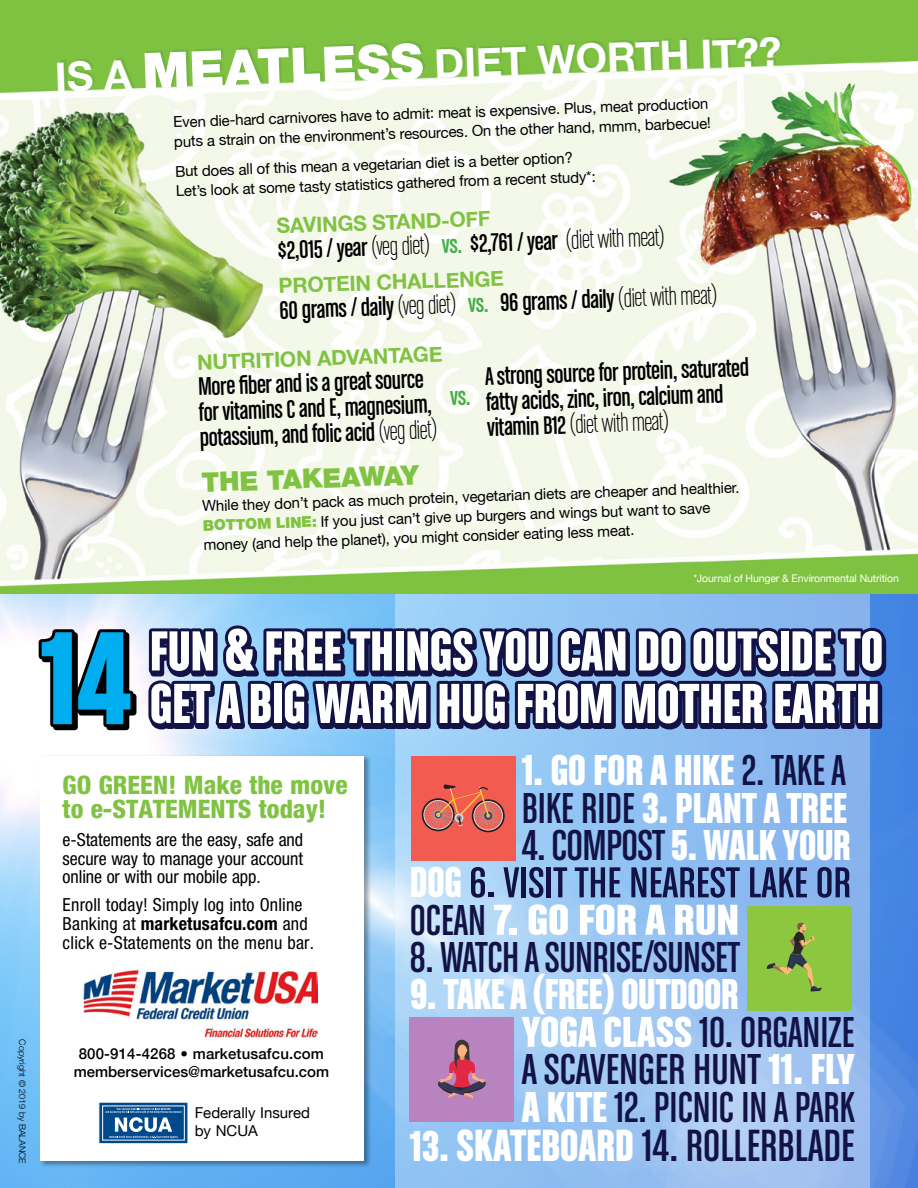
<style>
.page{position:relative;width:918px;height:1188px;background:#fff}
.page>*{position:absolute;margin:0;border:0;box-sizing:border-box;transform-origin:0 0}
.t1{font:141px "Chalet Comprime Hong Kong Sixty";color:#00aeef}
.t2{font:60px/52.5px "Chalet Comprime Hong Kong Sixty";color:#fff}
.t3{font:48px "Chalet Comprime Cologne Sixty";color:#121245}
.t4{font:46.05px/37.3px "Chalet Comprime Cologne Sixty";color:#121245;text-align:justify}
.t5{font:46.05px/37.3px "Chalet Comprime Hong Kong Sixty";letter-spacing:-.005em;color:#fff}
.t6{font:46.05px "Chalet Comprime Cologne Sixty";color:#121245;scale:1.1 1}
.t7{font:46.05px "Chalet Comprime Hong Kong Sixty";letter-spacing:-.005em;color:#fff;scale:1.22 1}
.t8{font:700 40.5px "Helvetica Neue";color:#fff}
.t9{font:27px/25.5px "Chalet Comprime Cologne Sixty";color:#000}
.t10{font:27px "Chalet Comprime Milan Sixty";color:#000}
.t11{font:900 27px "Helvetica Neue";color:#80c342}
.t12{font:800 condensed 25.5px/24px "Helvetica Neue";color:#80c342}
.t13{font:700 21px "Helvetica Neue";color:#80c342}
.t14{font:condensed 18px/18.8px "Helvetica Neue";letter-spacing:.01em;color:#000;text-align:justify}
.t15{font:15px/19.5px "Helvetica Neue";color:#000}
.t16{font:500 15px/18px "Helvetica Neue";color:#000;text-align:center}
.t17{font:10.5px "Helvetica Neue";letter-spacing:-.01em;color:#fff}
.t18{font:300 9px "Helvetica Neue";color:#000}
.s1{font-weight:900;font-size:49.5px}
.s2{font-family:"Chalet Comprime Cologne Sixty"}
.s3{font-family:"Chalet Comprime Cologne Sixty";color:#41ad49}
.s4{font-family:"Chalet Comprime Milan Sixty"}
.s5{color:#41ad49}
.s6{font-weight:900;color:#80c342}
.s7{font-weight:700}
.s8{font-family:"Chalet Comprime Cologne Sixty";color:#121245}
.s9{font-family:"Chalet Comprime Hong Kong Sixty";color:#fff}
.s10{font-family:"Chalet Comprime Hong Kong Sixty";font-size:46.05px;color:#fff}
</style>
<div class="page">
<img style="left:0;top:0;width:918px;height:594px">
<img style="left:0;top:594px;width:918px;height:594px">
<svg style="left:395px;top:594px;width:474px;height:594px;background:#9bc5f2"></svg>
<div style="left:39px;top:755px;width:333px;height:413px;background:#000;opacity:.35"></div>
<div style="left:40px;top:756px;width:324px;height:405px;background:#fff"></div>
<div style="left:409px;top:1017px;width:105px;height:105px;background:#b983bf"></div>
<svg style="left:438px;top:1039px;width:48px;height:60px"></svg>
<div style="left:747px;top:906px;width:105px;height:104px;background:#8dc63f"></div>
<svg style="left:767px;top:922px;width:55px;height:69px"></svg>
<div style="left:411px;top:756px;width:104px;height:104px;background:#f15b50"></div>
<svg style="left:422px;top:784px;width:83px;height:48px"></svg>
<svg style="left:36px;top:626px;width:103px;height:107px"></svg>
<svg style="left:145px;top:622px;width:744px;height:112px;background:#333f71"></svg>
<img style="left:84px;top:970px;width:234px;height:67px">
<div style="left:99px;top:1102px;width:89px;height:42px;background:#00498c;border:1px solid #fff"></div>
<svg style="left:102px;top:1105px;width:83px;height:36px"></svg>
<svg style="left:105px;top:1108px;width:77px;height:30px"></svg>
<svg style="left:450px;top:390px;width:20px;height:15px"></svg>
<h3 class="t8" style="left:54px;top:45px;width:728px;rotate:-2deg">IS A <span class="s1">MEATLESS</span> DIET WORTH IT??</h3>
<p class="t15" style="left:173px;top:113px;width:539px;rotate:-2deg">Even die-hard carnivores have to admit: meat is expensive. Plus, meat production puts a strain on the environment’s resources. On the other hand, mmm, barbecue!</p>
<p class="t15" style="left:175px;top:163px;width:422px;rotate:-2deg">But does all of this mean a vegetarian diet is a better option?<br>Let’s look at some tasty statistics gathered from a recent study*:</p>
<h3 class="t13" style="left:276px;top:209px;width:215px;rotate:-2deg">SAVINGS STAND-OFF</h3>
<h3 class="t10" style="left:277px;top:236px;width:389px;rotate:-2deg"><span class="s2">$2,015 / year</span> (veg diet) <span class="s3">vs.</span> <span class="s2">$2,761 / year</span> (diet with meat)</h3>
<h3 class="t13" style="left:278px;top:269px;width:227px;rotate:-2deg">PROTEIN CHALLENGE</h3>
<h3 class="t9" style="left:279px;top:297px;width:440px;rotate:-2deg">60 grams / daily <span class="s4">(veg diet)</span> <span class="s5">vs.</span> 96 grams / daily <span class="s4">(diet with meat)</span></h3>
<h3 class="t13" style="left:197px;top:346px;width:247px;rotate:-2deg">NUTRITION ADVANTAGE</h3>
<h3 class="t9" style="left:198px;top:374px;width:239px;rotate:-2deg">More fi ber and is a great source for vitamins C and E, magnesium, potassium, and folic acid <span class="s4">(veg diet)</span></h3>
<h3 class="t9" style="left:485px;top:363px;width:265px;rotate:-2deg">A strong source for protein, saturated fatty acids, zinc, iron, calcium and</h3>
<h3 class="t10" style="left:487px;top:413px;width:183px;rotate:-2deg"><span class="s2">vitamin B12</span> (diet with meat)</h3>
<h3 class="t11" style="left:201px;top:466px;width:219px;rotate:-2deg">THE TAKEAWAY</h3>
<p class="t15" style="left:202px;top:497px;width:539px;rotate:-2deg">While they don’t pack as much protein, vegetarian diets are cheaper and healthier.<br><span class="s6">BOTTOM LINE:</span> If you just can’t give up burgers and wings but want to save money (and help the planet), you might consider eating less meat.</p>
<p class="t17" style="left:693px;top:571px;width:207px">*Journal of Hunger &amp; Environmental Nutrition</p>
<p class="t18" style="left:30px;top:1039px;width:126px;rotate:90deg">Copyright © 2019 by BALANCE</p>
<h1 class="t1" style="left:41px;top:596px;width:92px">14</h1>
<h2 class="t2" style="left:150px;top:623px;width:735px">FUN &amp; FREE THINGS YOU CAN DO OUTSIDE TO<br>GET A BIG WARM HUG FROM MOTHER EARTH</h2>
<h3 class="t12" style="left:63px;top:773px;width:287px">GO GREEN! Make the move to e-STATEMENTS today!</h3>
<p class="t14" style="left:63px;top:830px;width:242px">e-Statements are the easy, safe and secure way to manage your account online or with our mobile app.</p>
<p class="t14" style="left:63px;top:895px;width:253px;text-align:left">Enroll today! Simply log into Online<br>Banking at <span class="s7">marketusafcu.com</span> and click e-Statements on the menu bar.</p>
<p class="t16" style="left:74px;top:1044px;width:257px">800-914-4268 • marketusafcu.com memberservices@marketusafcu.com</p>
<p class="t15" style="left:195px;top:1104px;width:117px;line-height:18px">Federally Insured by NCUA</p>
<h3 class="t5" style="left:522px;top:750px;width:327px">1. GO FOR A HIKE <span class="s8">2. TAKE A<br>BIKE RIDE</span> 3. PLANT A TREE</h3>
<h3 class="t5" style="left:522px;top:825px;width:331px"><span class="s8">4. COMPOST</span>5. WALK YOUR</h3>
<h3 class="t6" style="left:410px;top:857px;width:403px"><span class="s9">DOG</span> 6. VISIT THE NEAREST LAKE OR</h3>
<h3 class="t7" style="left:410px;top:893px;width:271px"><span class="s8">OCEAN</span> 7. GO FOR A RUN</h3>
<h3 class="t4" style="left:410px;top:938px;width:332px">8. WATCH A SUNRISE/SUNSET</h3>
<h3 class="t5" style="left:410px;top:974px;width:330px">9. TAKE A (FREE) OUTDOOR</h3>
<h3 class="t4" style="left:522px;top:1013px;width:335px"><span class="s9">YOGA CLASS</span>10. ORGANIZE A SCAVENGER HUNT <span class="s9">11. FLY A KITE</span>12. PICNIC IN A PARK</h3>
<h3 class="t3" style="left:410px;top:1119px;width:446px"><span class="s10">13.</span> <span class="s9">SKATEBOARD</span> 14. ROLLERBLADE</h3>
</div>
